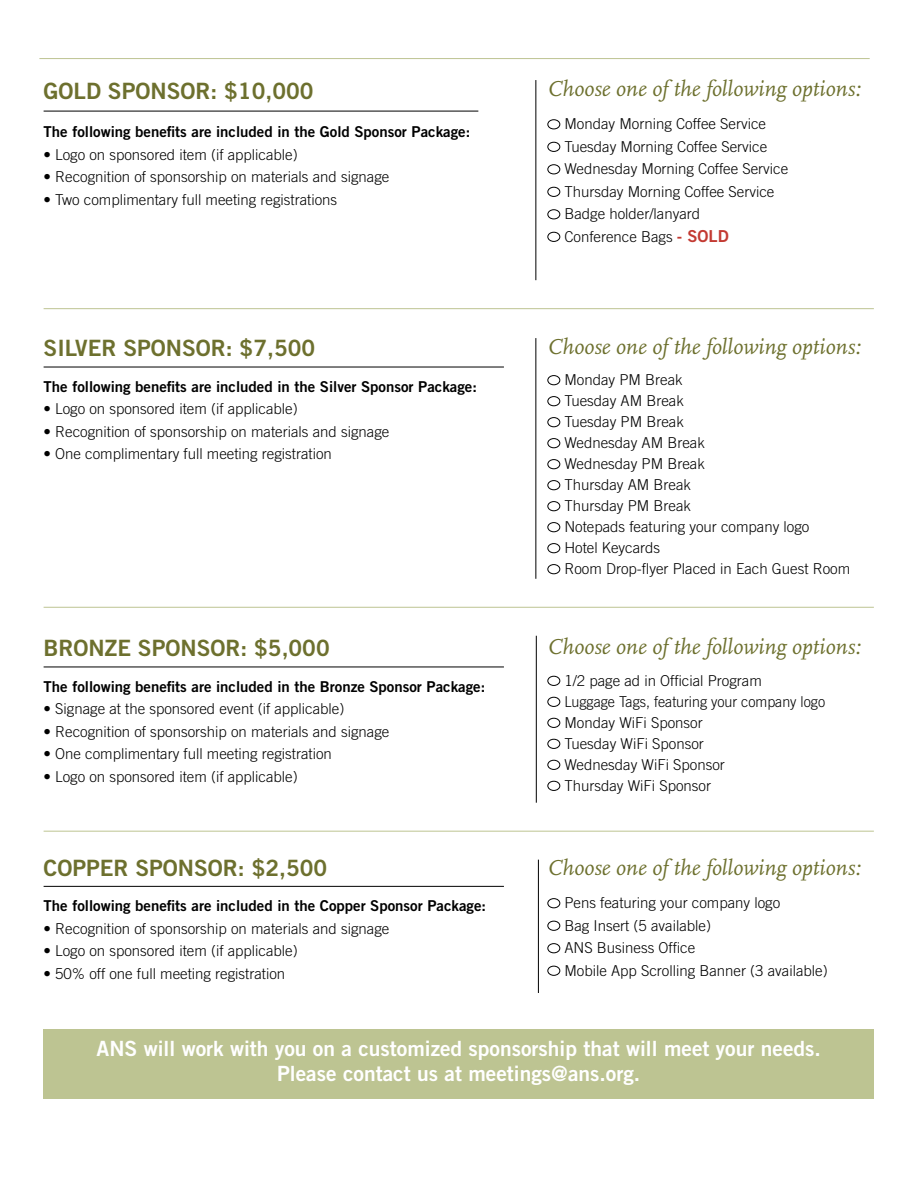
<style>
.page{position:relative;width:918px;height:1188px;background:#fff}
.page>*{position:absolute;margin:0;border:0;box-sizing:border-box;transform-origin:0 0}
.t1{font:italic 22.5px "Scala OT";color:#6d702e}
.t2{font:22.5px "Trade Gothic Bold Two";color:#6d702e}
.t3{font:21px/25.2px "Trade Gothic Bold Two";color:#fff;text-align:center}
.t4{font:300 15px/21px "Trade Gothic";color:#000}
.t5{font:15px "Trade Gothic Bold Two";color:#000}
.s1{font-family:"Trade Gothic Bold Two";font-weight:400;font-size:16.5px;color:#c33a32}
</style>
<div class="page">
<div style="left:44px;top:1029px;width:830px;height:69px;background:#bdc492"></div>
<hr style="left:44px;top:111px;width:434px;height:1px;background:#000">
<hr style="left:535px;top:80px;width:1px;height:200px;background:#000">
<div style="left:547px;top:119px;width:13px;height:10px;border:1px solid #000;border-radius:50%"></div>
<div style="left:547px;top:142px;width:13px;height:10px;border:1px solid #000;border-radius:50%"></div>
<div style="left:547px;top:164px;width:13px;height:10px;border:1px solid #000;border-radius:50%"></div>
<div style="left:547px;top:187px;width:13px;height:10px;border:1px solid #000;border-radius:50%"></div>
<div style="left:547px;top:209px;width:13px;height:10px;border:1px solid #000;border-radius:50%"></div>
<div style="left:547px;top:232px;width:13px;height:10px;border:1px solid #000;border-radius:50%"></div>
<hr style="left:44px;top:367px;width:460px;height:1px;background:#000">
<hr style="left:535px;top:338px;width:1px;height:241px;background:#000">
<div style="left:547px;top:375px;width:13px;height:10px;border:1px solid #000;border-radius:50%"></div>
<div style="left:547px;top:396px;width:13px;height:10px;border:1px solid #000;border-radius:50%"></div>
<div style="left:547px;top:417px;width:13px;height:10px;border:1px solid #000;border-radius:50%"></div>
<div style="left:547px;top:438px;width:13px;height:10px;border:1px solid #000;border-radius:50%"></div>
<div style="left:547px;top:459px;width:13px;height:10px;border:1px solid #000;border-radius:50%"></div>
<div style="left:547px;top:480px;width:13px;height:10px;border:1px solid #000;border-radius:50%"></div>
<div style="left:547px;top:501px;width:13px;height:10px;border:1px solid #000;border-radius:50%"></div>
<div style="left:547px;top:522px;width:13px;height:10px;border:1px solid #000;border-radius:50%"></div>
<div style="left:547px;top:543px;width:13px;height:10px;border:1px solid #000;border-radius:50%"></div>
<div style="left:547px;top:564px;width:13px;height:10px;border:1px solid #000;border-radius:50%"></div>
<hr style="left:44px;top:607px;width:830px;height:1px;background:#bdc492">
<hr style="left:44px;top:667px;width:460px;height:1px;background:#000">
<hr style="left:536px;top:636px;width:1px;height:167px;background:#000">
<div style="left:547px;top:676px;width:13px;height:10px;border:1px solid #000;border-radius:50%"></div>
<div style="left:547px;top:697px;width:13px;height:10px;border:1px solid #000;border-radius:50%"></div>
<div style="left:547px;top:718px;width:13px;height:10px;border:1px solid #000;border-radius:50%"></div>
<div style="left:547px;top:739px;width:13px;height:10px;border:1px solid #000;border-radius:50%"></div>
<div style="left:547px;top:760px;width:13px;height:10px;border:1px solid #000;border-radius:50%"></div>
<div style="left:547px;top:781px;width:13px;height:10px;border:1px solid #000;border-radius:50%"></div>
<hr style="left:44px;top:831px;width:830px;height:1px;background:#bdc492">
<hr style="left:44px;top:886px;width:460px;height:1px;background:#000">
<hr style="left:538px;top:860px;width:1px;height:133px;background:#000">
<div style="left:547px;top:898px;width:13px;height:10px;border:1px solid #000;border-radius:50%"></div>
<div style="left:547px;top:921px;width:13px;height:10px;border:1px solid #000;border-radius:50%"></div>
<div style="left:547px;top:943px;width:13px;height:10px;border:1px solid #000;border-radius:50%"></div>
<div style="left:547px;top:966px;width:13px;height:10px;border:1px solid #000;border-radius:50%"></div>
<hr style="left:44px;top:308px;width:830px;height:1px;background:#bdc492">
<hr style="left:39px;top:58px;width:831px;height:1px;background:#bdc492">
<h1 class="t2" style="left:44px;top:77px;width:271px">GOLD SPONSOR: $10,000</h1>
<h1 class="t1" style="left:547px;top:77px;width:315px">Choose one of the following options:</h1>
<p class="t4" style="left:564px;top:113px;width:225px;line-height:22.5px">Monday Morning Coffee Service<br>Tuesday Morning Coffee Service<br>Wednesday Morning Coffee Service<br>Thursday Morning Coffee Service<br>Badge holder/lanyard<br>Conference Bags <span class="s1">- SOLD</span></p>
<p class="t5" style="left:44px;top:123px;width:428px">The following benefits are included in the Gold Sponsor Package:</p>
<p class="t4" style="left:44px;top:144px;width:256px">• Logo on sponsored item (if applicable)</p>
<p class="t4" style="left:44px;top:166px;width:347px">• Recognition of sponsorship on materials and signage</p>
<p class="t4" style="left:44px;top:189px;width:295px">• Two complimentary full meeting registrations</p>
<h1 class="t2" style="left:44px;top:334px;width:273px">SILVER SPONSOR: $7,500</h1>
<h1 class="t1" style="left:547px;top:334px;width:315px">Choose one of the following options:</h1>
<p class="t4" style="left:564px;top:369px;width:287px">Monday PM Break<br>Tuesday AM Break<br>Tuesday PM Break<br>Wednesday AM Break<br>Wednesday PM Break<br>Thursday AM Break<br>Thursday PM Break<br>Notepads featuring your company logo<br>Hotel Keycards<br>Room Drop-flyer Placed in Each Guest Room</p>
<p class="t5" style="left:44px;top:377px;width:435px">The following benefits are included in the Silver Sponsor Package:</p>
<p class="t4" style="left:44px;top:398px;width:256px">• Logo on sponsored item (if applicable)</p>
<p class="t4" style="left:44px;top:421px;width:347px">• Recognition of sponsorship on materials and signage</p>
<p class="t4" style="left:44px;top:443px;width:290px">• One complimentary full meeting registration</p>
<h1 class="t2" style="left:44px;top:634px;width:288px">BRONZE SPONSOR: $5,000</h1>
<h1 class="t1" style="left:547px;top:635px;width:315px">Choose one of the following options:</h1>
<p class="t4" style="left:564px;top:670px;width:262px">1/2 page ad in Official Program<br>Luggage Tags, featuring your company logo<br>Monday WiFi Sponsor<br>Tuesday WiFi Sponsor<br>Wednesday WiFi Sponsor<br>Thursday WiFi Sponsor</p>
<p class="t5" style="left:44px;top:677px;width:443px">The following benefits are included in the Bronze Sponsor Package:</p>
<p class="t4" style="left:44px;top:698px;width:302px">• Signage at the sponsored event (if applicable)</p>
<p class="t4" style="left:44px;top:721px;width:347px">• Recognition of sponsorship on materials and signage</p>
<p class="t4" style="left:44px;top:743px;width:290px">• One complimentary full meeting registration</p>
<p class="t4" style="left:44px;top:766px;width:256px">• Logo on sponsored item (if applicable)</p>
<h1 class="t2" style="left:44px;top:854px;width:285px">COPPER SPONSOR: $2,500</h1>
<h1 class="t1" style="left:547px;top:856px;width:315px">Choose one of the following options:</h1>
<p class="t4" style="left:564px;top:891px;width:265px;line-height:22.5px">Pens featuring your company logo<br>Bag Insert (5 available)<br>ANS Business Office<br>Mobile App Scrolling Banner (3 available)</p>
<p class="t5" style="left:44px;top:897px;width:444px">The following benefits are included in the Copper Sponsor Package:</p>
<p class="t4" style="left:44px;top:918px;width:347px">• Recognition of sponsorship on materials and signage</p>
<p class="t4" style="left:44px;top:940px;width:256px">• Logo on sponsored item (if applicable)</p>
<p class="t4" style="left:44px;top:963px;width:243px">• 50% off one full meeting registration</p>
<h2 class="t3" style="left:97px;top:1036px;width:726px">ANS will work with you on a customized sponsorship that will meet your needs.<br>Please contact us at meetings@ans.org.</h2>
</div>
